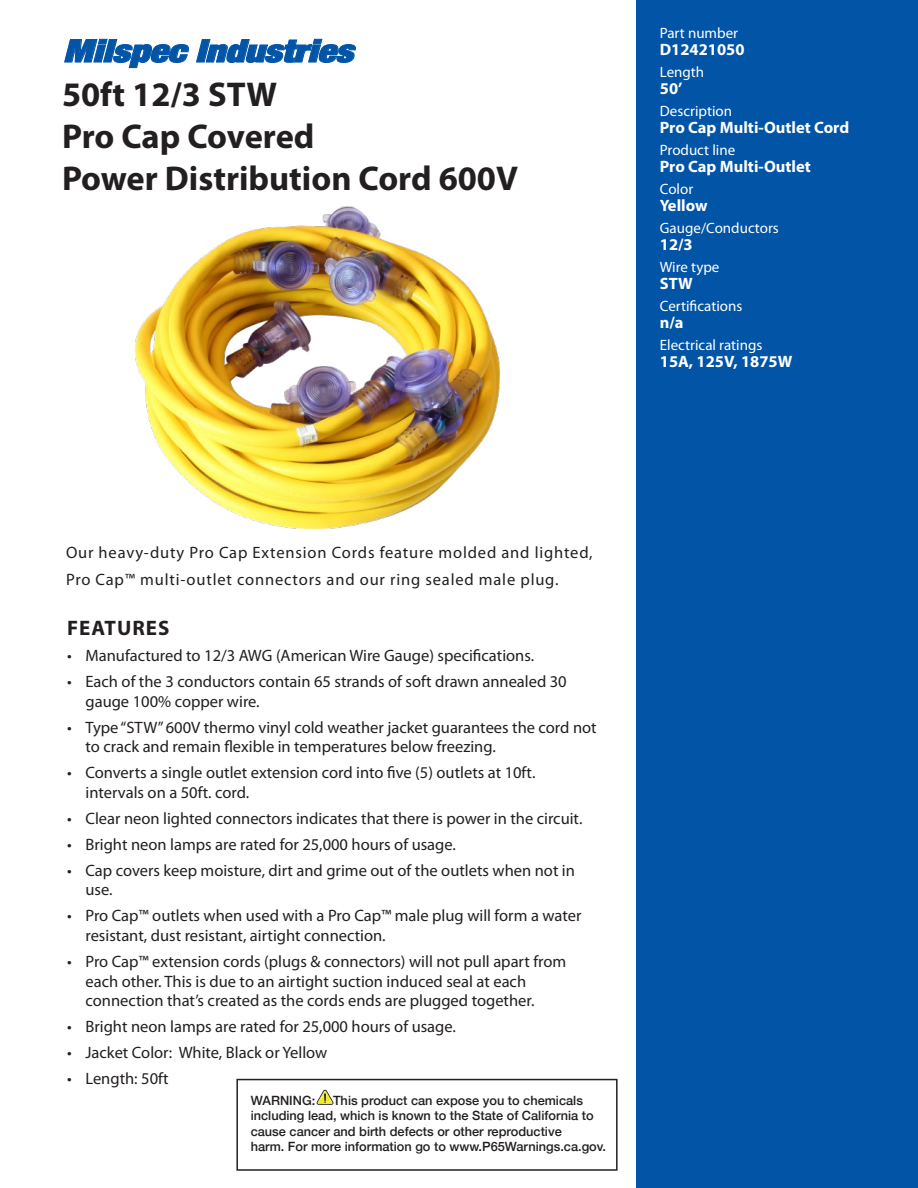
<style>
.page{position:relative;width:918px;height:1188px;background:#fff}
.page>*{position:absolute;margin:0;border:0;box-sizing:border-box;transform-origin:0 0}
.t1{font:700 34.5px/42px "Myriad Pro";color:#231f20}
.t2{font:italic 900 expanded 31.5px "Helvetica Neue";color:#0154a6;scale:1.2 1}
.t3{font:700 21px "Myriad Pro";letter-spacing:.05em;color:#231f20}
.t4{font:16.5px/19.8px "Myriad Pro";color:#231f20}
.t5{font:16.5px/27px "Myriad Pro";letter-spacing:.05em;color:#231f20}
.t6{font:700 16.5px "Myriad Pro";color:#fff}
.t7{font:15px "Myriad Pro";color:#fff}
.t8{font:500 12.75px/15.3px "Helvetica Neue";color:#231f20}
</style>
<div class="page">
<div style="left:637px;top:0;width:281px;height:1187px;background:#0154a6"></div>
<svg style="left:64px;top:39px;width:125px;height:29px"></svg>
<svg style="left:196px;top:39px;width:160px;height:24px"></svg>
<img style="left:136px;top:207px;width:363px;height:322px">
<div style="left:236px;top:1079px;width:382px;height:92px;background:#fff;border:2px solid #231f20"></div>
<svg style="left:317px;top:1090px;width:16px;height:15px"></svg>
<h2 class="t2" style="left:63px;top:31px;width:243px">Milspec Industries</h2>
<h1 class="t1" style="left:62px;top:74px;width:458px">50ft 12/3 STW<br>Pro Cap Covered<br>Power Distribution Cord 600V</h1>
<p class="t7" style="left:660px;top:25px;width:80px">Part number</p>
<p class="t6" style="left:660px;top:40px;width:86px">D12421050</p>
<p class="t7" style="left:660px;top:64px;width:46px">Length</p>
<p class="t6" style="left:660px;top:79px;width:24px">50’</p>
<p class="t7" style="left:660px;top:103px;width:74px">Description</p>
<p class="t6" style="left:660px;top:118px;width:191px">Pro Cap Multi-Outlet Cord</p>
<p class="t7" style="left:660px;top:142px;width:77px">Product line</p>
<p class="t6" style="left:660px;top:157px;width:153px">Pro Cap Multi-Outlet</p>
<p class="t7" style="left:660px;top:181px;width:35px">Color</p>
<p class="t6" style="left:660px;top:196px;width:49px">Yellow</p>
<p class="t7" style="left:660px;top:220px;width:121px">Gauge/Conductors</p>
<p class="t6" style="left:660px;top:235px;width:34px">12/3</p>
<p class="t7" style="left:660px;top:259px;width:61px">Wire type</p>
<p class="t6" style="left:660px;top:274px;width:35px">STW</p>
<p class="t7" style="left:660px;top:298px;width:84px">Certifications</p>
<p class="t6" style="left:660px;top:313px;width:25px">n/a</p>
<p class="t7" style="left:660px;top:337px;width:104px">Electrical ratings</p>
<p class="t6" style="left:660px;top:352px;width:134px">15A, 125V, 1875W</p>
<p class="t5" style="left:66px;top:540px;width:528px">Our heavy-duty Pro Cap Extension Cords feature molded and lighted,<br>Pro Cap™ multi-outlet connectors and our ring sealed male plug.</p>
<p class="t3" style="left:67px;top:617px;width:104px">FEATURES</p>
<p class="t4" style="left:67px;top:646px;width:469px">• Manufactured to 12/3 AWG (American Wire Gauge) specifications.</p>
<p class="t4" style="left:85px;top:672px;width:483px;text-indent:-18px">• Each of the 3 conductors contain 65 strands of soft drawn annealed 30 gauge 100% copper wire.</p>
<p class="t4" style="left:85px;top:718px;width:513px;text-indent:-18px">• Type “STW” 600V thermo vinyl cold weather jacket guarantees the cord not to crack and remain flexible in temperatures below freezing.</p>
<p class="t4" style="left:85px;top:763px;width:452px;text-indent:-18px">• Converts a single outlet extension cord into five (5) outlets at 10ft. intervals on a 50ft. cord.</p>
<p class="t4" style="left:67px;top:809px;width:517px">• Clear neon lighted connectors indicates that there is power in the circuit.</p>
<p class="t4" style="left:67px;top:835px;width:390px">• Bright neon lamps are rated for 25,000 hours of usage.</p>
<p class="t4" style="left:85px;top:860px;width:491px;text-indent:-18px">• Cap covers keep moisture, dirt and grime out of the outlets when not in use.</p>
<p class="t4" style="left:85px;top:906px;width:497px;text-indent:-18px">• Pro Cap™ outlets when used with a Pro Cap™ male plug will form a water resistant, dust resistant, airtight connection.</p>
<p class="t4" style="left:85px;top:952px;width:482px;text-indent:-18px">• Pro Cap™ extension cords (plugs &amp; connectors) will not pull apart from each other. This is due to an airtight suction induced seal at each connection that’s created as the cords ends are plugged together.</p>
<p class="t4" style="left:67px;top:1017px;width:390px">• Bright neon lamps are rated for 25,000 hours of usage.</p>
<p class="t4" style="left:67px;top:1043px;width:262px">• Jacket Color: White, Black or Yellow</p>
<p class="t4" style="left:67px;top:1069px;width:103px">• Length: 50ft</p>
<p class="t8" style="left:251px;top:1092px;width:66px">WARNING:</p>
<p class="t8" style="left:251px;top:1092px;width:357px;text-indent:82px">This product can expose you to chemicals including lead, which is known to the State of California to cause cancer and birth defects or other reproductive<br>harm. For more information go to www.P65Warnings.ca.gov.</p>
</div>
